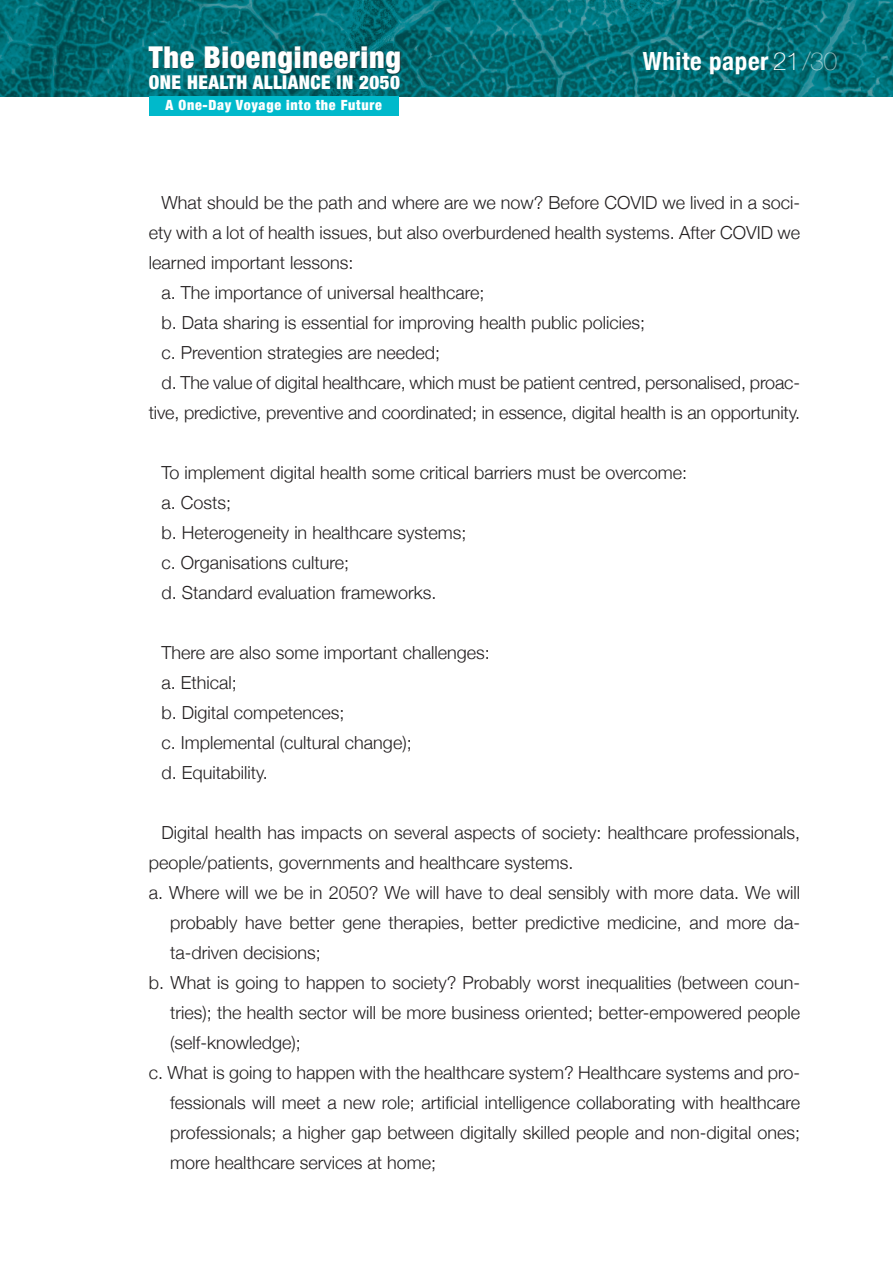
<style>
.page{position:relative;width:893px;height:1263px;background:#fff}
.page>*{position:absolute;margin:0;border:0;box-sizing:border-box;transform-origin:0 0}
.t1{font:900 condensed 30px "Helvetica Neue";letter-spacing:.025em;color:#fff}
.t2{font:700 condensed 25.05px "Helvetica Neue";letter-spacing:.025em;color:#fff}
.t3{font:900 condensed 19.05px "Helvetica Neue";letter-spacing:.025em;color:#fff}
.new_text_numbers{font:300 18px/30px "Helvetica Neue";color:#231f20;text-align:justify}
.t4{font:900 condensed 14.1px "Helvetica Neue";letter-spacing:.05em;color:#fff}
.s1{font-weight:100;font-stretch:normal}
</style>
<div class="page">
<svg style="left:0;top:0;width:893px;height:97px;background:#046d75"></svg>
<div style="left:149px;top:46px;width:252px;height:28px;background:#231f20;opacity:.75"></div>
<div style="left:149px;top:97px;width:250px;height:19px;background:#00b9cb"></div>
<h1 class="t1" style="left:149px;top:33px;width:254px">The Bioengineering</h1>
<p class="t3" style="left:149px;top:67px;width:253px">ONE HEALTH ALLIANCE IN 2050</p>
<p class="t4" style="left:166px;top:94px;width:218px">A One-Day Voyage into the Future</p>
<h2 class="t2" style="left:643px;top:40px;width:196px">White paper <span class="s1">21/30</span></h2>
<p class="new_text_numbers" style="left:149px;top:186px;width:653px;text-indent:13px">What should be the path and where are we now? Before COVID we lived in a soci&shy;ety with a lot of health issues, but also overburdened health systems. After COVID we learned important lessons:</p>
<p class="new_text_numbers" style="left:162px;top:276px;width:324px">a. The importance of universal healthcare;</p>
<p class="new_text_numbers" style="left:162px;top:306px;width:485px">b. Data sharing is essential for improving health public policies;</p>
<p class="new_text_numbers" style="left:162px;top:336px;width:280px">c. Prevention strategies are needed;</p>
<p class="new_text_numbers" style="left:149px;top:366px;width:653px;text-align:right">d. The value of digital healthcare, which must be patient centred, personalised, proac&shy;tive, predictive, preventive and coordinated; in essence, digital health is an opportunity.</p>
<p class="new_text_numbers" style="left:162px;top:456px;width:527px">To implement digital health some critical barriers must be overcome:</p>
<p class="new_text_numbers" style="left:162px;top:486px;width:71px">a. Costs;</p>
<p class="new_text_numbers" style="left:162px;top:516px;width:306px">b. Heterogeneity in healthcare systems;</p>
<p class="new_text_numbers" style="left:162px;top:546px;width:189px">c. Organisations culture;</p>
<p class="new_text_numbers" style="left:162px;top:576px;width:276px">d. Standard evaluation frameworks.</p>
<p class="new_text_numbers" style="left:162px;top:636px;width:330px">There are also some important challenges:</p>
<p class="new_text_numbers" style="left:162px;top:666px;width:77px">a. Ethical;</p>
<p class="new_text_numbers" style="left:162px;top:696px;width:185px">b. Digital competences;</p>
<p class="new_text_numbers" style="left:162px;top:726px;width:252px">c. Implemental (cultural change);</p>
<p class="new_text_numbers" style="left:162px;top:756px;width:108px">d. Equitability.</p>
<p class="new_text_numbers" style="left:149px;top:816px;width:653px;text-indent:13px">Digital health has impacts on several aspects of society: healthcare professionals, people/patients, governments and healthcare systems.</p>
<p class="new_text_numbers" style="left:170px;top:876px;width:632px;text-indent:-21px">a. Where will we be in 2050? We will have to deal sensibly with more data. We will probably have better gene therapies, better predictive medicine, and more da&shy;ta-driven decisions;</p>
<p class="new_text_numbers" style="left:170px;top:966px;width:632px;text-indent:-21px">b. What is going to happen to society? Probably worst inequalities (between coun&shy;tries); the health sector will be more business oriented; better-empowered people (self-knowledge);</p>
<p class="new_text_numbers" style="left:170px;top:1056px;width:632px;text-indent:-21px">c. What is going to happen with the healthcare system? Healthcare systems and pro&shy;fessionals will meet a new role; artificial intelligence collaborating with healthcare professionals; a higher gap between digitally skilled people and non-digital ones; more healthcare services at home;</p>
</div>
